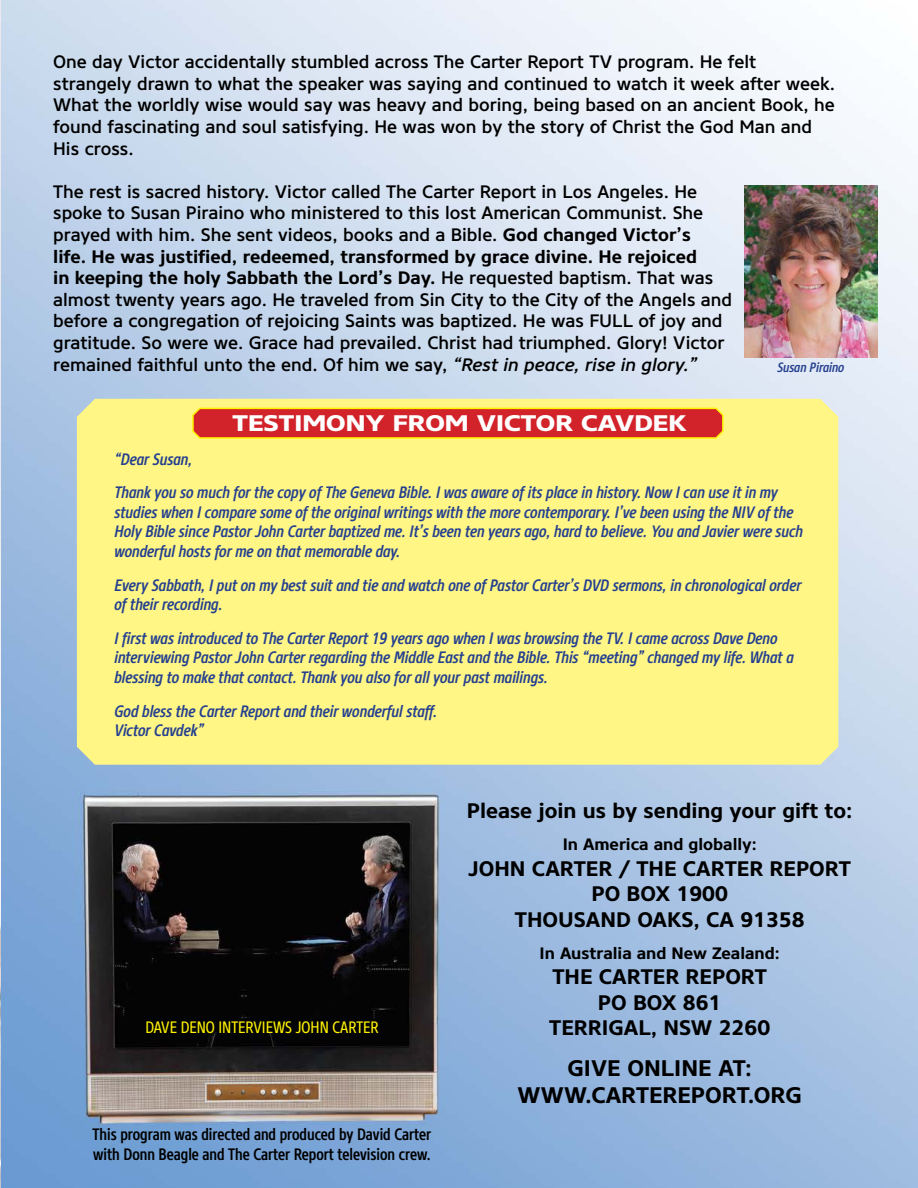
<style>
.page{position:relative;width:918px;height:1188px;background:#fff}
.page>*{position:absolute;margin:0;border:0;box-sizing:border-box;transform-origin:0 0}
.t1{font:700 22.5px "Core Sans N65";color:#000}
.t2{font:800 22.5px "Core Sans NSC73 Ex";color:#fff}
.t3{font:700 21px/25.5px "Core Sans N65";color:#000;text-align:center}
.t4{font:500 18px/21.6px "Core Sans N55";color:#000}
.t5{font:700 18px/21.6px "Core Sans N65";color:#000}
.t6{font:italic 500 16.5px/19.8px "Core Sans N57 Cn";color:#25408f}
.t7{font:500 16.5px/19.8px "Core Sans N57 Cn";color:#000}
.t8{font:700 16.5px "Core Sans N65";color:#000}
.t9{font:16.5px "Core Sans NSC47 Cn";color:#fff200}
.t10{font:italic 500 13.5px "Core Sans N57 Cn";color:#25408f}
.s1{font-family:"Core Sans N65";font-weight:700}
.s2{font-family:"Core Sans N55";font-weight:500}
.s3{font-style:italic}
</style>
<div class="page">
<img style="left:0;top:0;width:918px;height:1188px">
<div style="left:77px;top:399px;width:761px;height:366px;background:#fff685"></div>
<svg style="left:191px;top:406px;width:533px;height:33px;background:#d9442c"></svg>
<img style="left:744px;top:186px;width:134px;height:171px">
<p class="t4" style="left:53px;top:51px;width:784px">One day Victor accidentally stumbled across The Carter Report TV program. He felt strangely drawn to what the speaker was saying and continued to watch it week after week.<br>What the worldly wise would say was heavy and boring, being based on an ancient Book, he found fascinating and soul satisfying. He was won by the story of Christ the God Man and His cross.</p>
<p class="t4" style="left:53px;top:181px;width:652px">The rest is sacred history. Victor called The Carter Report in Los Angeles. He spoke to Susan Piraino who ministered to this lost American Communist. She prayed with him. She sent videos, books and a Bible. <span class="s1">God changed Victor’s</span></p>
<p class="t5" style="left:53px;top:246px;width:662px">life. He was justified, redeemed, transformed by grace divine. He rejoiced in keeping the holy Sabbath the Lord’s Day. <span class="s2">He requested baptism. That was</span></p>
<p class="t4" style="left:53px;top:289px;width:681px">almost twenty years ago. He traveled from Sin City to the City of the Angels and before a congregation of rejoicing Saints was baptized. He was FULL of joy and gratitude. So were we. Grace had prevailed. Christ had triumphed. Glory! Victor remained faithful unto the end. Of him we say, <span class="s3">“Rest in peace, rise in glory.”</span></p>
<p class="t10" style="left:777px;top:359px;width:68px">Susan Piraino</p>
<p class="t2" style="left:232px;top:409px;width:456px">TESTIMONY FROM VICTOR CAVDEK</p>
<p class="t6" style="left:114px;top:442px;width:665px;line-height:33.3px">“Dear Susan,<br>Thank you so much for the copy of The Geneva Bible. I was aware of its place in history. Now I can use it in my</p>
<p class="t6" style="left:114px;top:502px;width:690px">studies when I compare some of the original writings with the more contemporary. I’ve been using the NIV of the<br>Holy Bible since Pastor John Carter baptized me. It’s been ten years ago, hard to believe. You and Javier were such wonderful hosts for me on that memorable day.</p>
<p class="t6" style="left:114px;top:575px;width:688px">Every Sabbath, I put on my best suit and tie and watch one of Pastor Carter’s DVD sermons, in chronological order of their recording.</p>
<p class="t6" style="left:114px;top:628px;width:681px">I first was introduced to The Carter Report 19 years ago when I was browsing the TV. I came across Dave Deno interviewing Pastor John Carter regarding the Middle East and the Bible. This “meeting” changed my life. What a blessing to make that contact. Thank you also for all your past mailings.</p>
<p class="t6" style="left:114px;top:701px;width:324px">God bless the Carter Report and their wonderful staff.<br>Victor Cavdek”</p>
<p class="t9" style="left:145px;top:1016px;width:235px">DAVE DENO INTERVIEWS JOHN CARTER</p>
<p class="t7" style="left:93px;top:1125px;width:340px">This program was directed and produced by David Carter with Donn Beagle and The Carter Report television crew.</p>
<p class="t3" style="left:467px;top:798px;width:387px">Please join us by sending your gift to:</p>
<p class="t8" style="left:563px;top:834px;width:196px">In America and globally:</p>
<p class="t3" style="left:468px;top:856px;width:384px">JOHN CARTER / THE CARTER REPORT<br>PO BOX 1900<br>THOUSAND OAKS, CA 91358</p>
<p class="t8" style="left:540px;top:942px;width:242px">In Australia and New Zealand:</p>
<p class="t3" style="left:552px;top:964px;width:216px">THE CARTER REPORT</p>
<p class="t3" style="left:598px;top:990px;width:125px">PO Box 861</p>
<p class="t3" style="left:549px;top:1015px;width:26px">Terrigal</p>
<p class="t3" style="left:651px;top:1015px;width:121px">, NSW 2260</p>
<p class="t1" style="left:567px;top:1053px;width:29px">Give</p>
<p class="t1" style="left:627px;top:1053px;width:15px">online</p>
<p class="t1" style="left:718px;top:1053px;width:35px">at :</p>
<p class="t1" style="left:518px;top:1080px;width:24px">www</p>
<p class="t1" style="left:585px;top:1080px;width:22px">.cartereport</p>
<p class="t1" style="left:748px;top:1080px;width:23px">.org</p>
</div>
